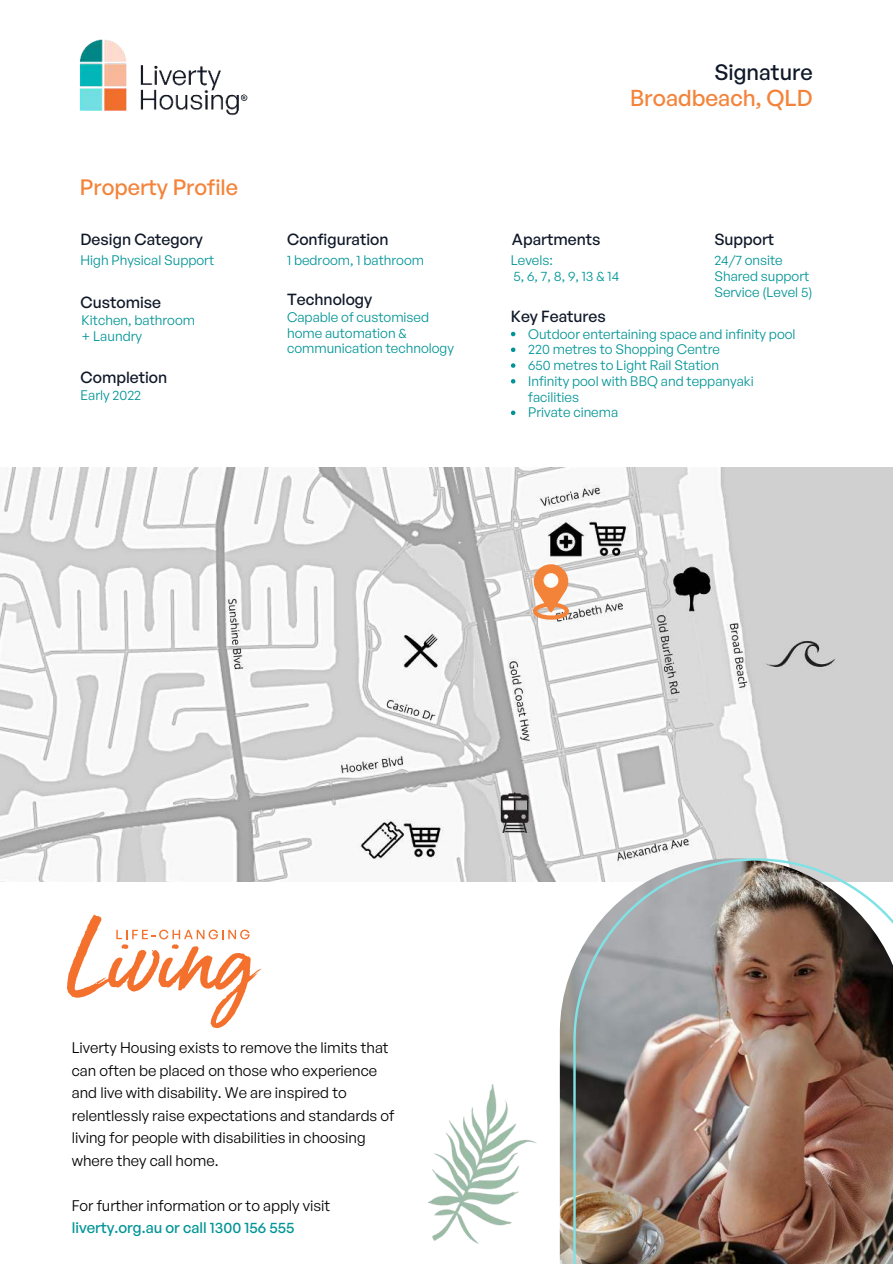
<style>
.page{position:relative;width:893px;height:1264px;background:#fff}
.page>*{position:absolute;margin:0;border:0;box-sizing:border-box;transform-origin:0 0}
.t1{font:500 22.5px "General Sans";color:#f4833a}
.t2{font:500 21.75px "General Sans";color:#f4833a}
.t3{font:500 21.75px "General Sans";color:#0f1828}
.t4{font:500 15.75px "General Sans";color:#0f1828}
.t5{font:15px/22.5px "General Sans";color:#000}
.t6{font:500 15px "General Sans";color:#009496}
.t7{font:13.5px/15.8px "General Sans";color:#009496}
</style>
<div class="page">
<img style="left:79px;top:39px;width:169px;height:77px">
<svg style="left:511px;top:332px;width:4px;height:4px"></svg>
<svg style="left:511px;top:347px;width:4px;height:5px"></svg>
<svg style="left:511px;top:363px;width:4px;height:5px"></svg>
<svg style="left:511px;top:379px;width:4px;height:4px"></svg>
<svg style="left:511px;top:410px;width:4px;height:5px"></svg>
<img style="left:0;top:467px;width:892px;height:414px">
<img style="left:559px;top:858px;width:14px;height:405px">
<img style="left:428px;top:1084px;width:108px;height:159px">
<svg style="left:67px;top:914px;width:194px;height:114px"></svg>
<img style="left:573px;top:858px;width:319px;height:405px">
<svg style="left:532px;top:564px;width:36px;height:55px"></svg>
<h2 class="t2" style="left:80px;top:173px;width:160px">Property Profile</h2>
<p class="t4" style="left:81px;top:230px;width:124px">Design Category</p>
<p class="t4" style="left:287px;top:230px;width:103px">Configuration</p>
<p class="t7" style="left:81px;top:252px;width:135px">High Physical Support</p>
<p class="t4" style="left:81px;top:292px;width:82px">Customise</p>
<p class="t7" style="left:81px;top:312px;width:115px">Kitchen, bathroom + Laundry</p>
<p class="t4" style="left:81px;top:368px;width:88px">Completion</p>
<p class="t7" style="left:81px;top:387px;width:62px">Early 2022</p>
<p class="t7" style="left:287px;top:252px;width:138px">1 bedroom, 1 bathroom</p>
<p class="t4" style="left:287px;top:290px;width:87px">Technology</p>
<p class="t7" style="left:287px;top:309px;width:168px">Capable of customised home automation &amp; communication technology</p>
<h2 class="t3" style="left:714px;top:58px;width:100px">Signature</h2>
<h1 class="t1" style="left:630px;top:83px;width:184px">Broadbeach, QLD</h1>
<p class="t4" style="left:512px;top:230px;width:90px">Apartments</p>
<p class="t7" style="left:511px;top:252px;width:110px">Levels:<br>5, 6, 7, 8, 9, 13 &amp; 14</p>
<p class="t4" style="left:511px;top:306px;width:97px">Key Features</p>
<p class="t4" style="left:714px;top:230px;width:61px">Support</p>
<p class="t7" style="left:714px;top:252px;width:100px">24/7 onsite<br>Shared support<br>Service (Level 5)</p>
<p class="t7" style="left:528px;top:325px;width:269px">Outdoor entertaining space and infinity pool<br>220 metres to Shopping Centre<br>650 metres to Light Rail Station<br>Infinity pool with BBQ and teppanyaki facilities<br>Private cinema</p>
<p class="t5" style="left:72px;top:1036px;width:324px">Liverty Housing exists to remove the limits that can often be placed on those who experience and live with disability. We are inspired to relentlessly raise expectations and standards of living for people with disabilities in choosing where they call home.</p>
<p class="t5" style="left:72px;top:1193px;width:260px">For further information or to apply visit</p>
<p class="t6" style="left:72px;top:1218px;width:224px">liverty.org.au or call 1300 156 555</p>
</div>
